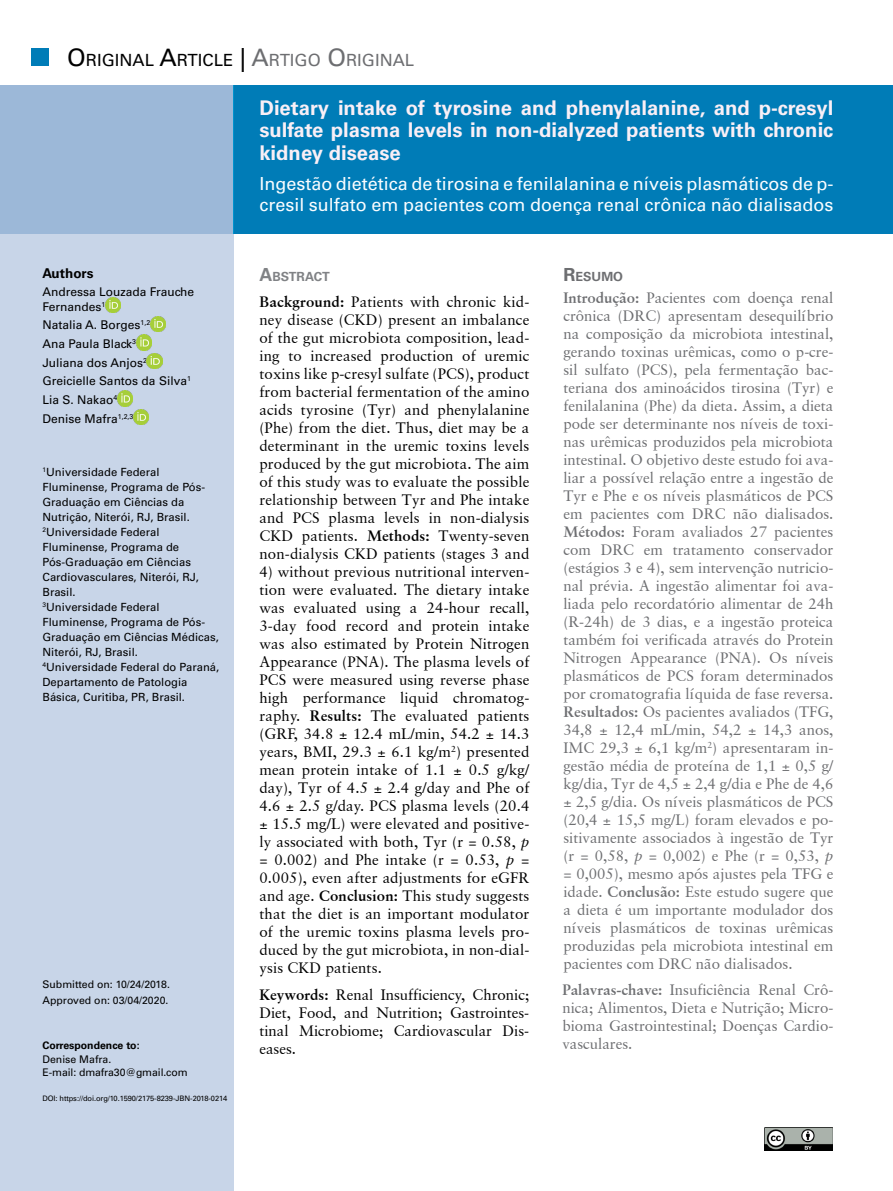
<style>
.page{position:relative;width:893px;height:1191px;background:#fff}
.page>*{position:absolute;margin:0;border:0;box-sizing:border-box;transform-origin:0 0}
.t1{font:700 20.25px/22.5px "Univers LT Std";color:#f9eff6;text-align:justify}
.t2{font:18px/21.6px "Univers LT Std";color:#fafdff}
.t3{font:16.8px "Univers LT Std";color:#000}
.t4{font:15px/18px "Garamond Retrospective S Si";color:#6d6e71;text-align:justify}
.t5{font:15px/18px "Garamond Retrospective S Si";letter-spacing:.01em;color:#000;text-align:justify}
.t6{font:700 13.5px "Univers LT Std";color:#000}
.t7{font:700 12.6px "Univers LT Std";color:#808285}
.t8{font:700 12.6px "Univers LT Std";color:#6d6e71}
.t9{font:12px/18.6px "Univers LT Std";color:#000}
.t10{font:11.25px/15px "Univers LT Std";color:#000}
.t11{font:10.5px/15.6px "Univers LT Std";color:#000}
.t12{font:700 10.5px "Univers LT Std";color:#000}
.t13{font:7.5px "Univers LT Std";letter-spacing:-.01em;color:#000}
.s1{font-size:24px}
.s2{font-size:24px;color:#6d6e71}
.s3{color:#6d6e71}
.s4{font-size:18px}
.s5{font-weight:700}
.s6{font-style:italic}
</style>
<div class="page">
<div style="left:0;top:234px;width:234px;height:957px;background:#c8d5e8"></div>
<div style="left:234px;top:85px;width:659px;height:149px;background:#007cb7"></div>
<div style="left:0;top:85px;width:234px;height:149px;background:#9cb8d8"></div>
<div style="left:32px;top:49px;width:17px;height:17px;background:#007cb7"></div>
<img style="left:106px;top:297px;width:15px;height:16px">
<img style="left:150px;top:316px;width:16px;height:16px">
<img style="left:136px;top:335px;width:15px;height:15px">
<img style="left:147px;top:353px;width:15px;height:16px">
<img style="left:117px;top:391px;width:16px;height:15px">
<img style="left:133px;top:409px;width:16px;height:16px">
<img style="left:764px;top:1127px;width:68px;height:23px">
<p class="t3" style="left:67px;top:50px;width:349px"><span class="s1">O</span>RIGINAL <span class="s1">A</span>RTICLE <span class="s1">|</span> <span class="s2">A</span><span class="s3">RTIGO</span> <span class="s2">O</span><span class="s3">RIGINAL</span></p>
<p class="t6" style="left:43px;top:265px;width:53px">Authors</p>
<p class="t9" style="left:43px;top:285px;width:153px;line-height:14.4px">Andressa Louzada Frauche<br>Fernandes<sup>1</sup></p>
<p class="t9" style="left:43px;top:316px;width:150px">Natalia A. Borges<sup>1,2<br></sup>Ana Paula Black<sup>3<br></sup>Juliana dos Anjos<sup>2<br></sup>Greicielle Santos da Silva<sup>1<br></sup>Lia S. Nakao<sup>4<br></sup>Denise Mafra<sup>1,2,3</sup></p>
<p class="t10" style="left:43px;top:464px;width:178px"><sup>1</sup>Universidade Federal<br>Fluminense, Programa de Pós-<br>Graduação em Ciências da<br>Nutrição, Niterói, RJ, Brasil.<br><sup>2</sup>Universidade Federal<br>Fluminense, Programa de<br>Pós-Graduação em Ciências<br>Cardiovasculares, Niterói, RJ,<br>Brasil.<br><sup>3</sup>Universidade Federal<br>Fluminense, Programa de Pós-<br>Graduação em Ciências Médicas,<br>Niterói, RJ, Brasil.<br><sup>4</sup>Universidade Federal do Paraná,<br>Departamento de Patologia<br>Básica, Curitiba, PR, Brasil.</p>
<p class="t11" style="left:43px;top:977px;width:129px">Submitted on: 10/24/2018.<br>Approved on: 03/04/2020.</p>
<p class="t12" style="left:43px;top:1039px;width:99px">Correspondence to:</p>
<p class="t11" style="left:43px;top:1052px;width:147px;line-height:13.5px">Denise Mafra.<br>E-mail: dmafra30@gmail.com</p>
<p class="t13" style="left:43px;top:1094px;width:186px">DOI: https://doi.org/10.1590/2175-8239-JBN-2018-0214</p>
<h1 class="t1" style="left:259px;top:96px;width:576px">Dietary intake of tyrosine and phenylalanine, and p-cresyl sulfate plasma levels in non-dialyzed patients with chronic kidney disease</h1>
<p class="t2" style="left:259px;top:172px;width:576px">Ingestão dietética de tirosina e fenilalanina e níveis plasmáticos de p&shy;cresil sulfato em pacientes com doença renal crônica não dialisados</p>
<p class="t7" style="left:259px;top:269px;width:72px"><span class="s4">A</span>BSTRACT</p>
<p class="t5" style="left:259px;top:293px;width:272px"><span class="s5">Background:</span> Patients with chronic kid&shy;ney disease (CKD) present an imbalance of the gut microbiota composition, lead&shy;ing to increased production of uremic toxins like p-cresyl sulfate (PCS), product from bacterial fermentation of the amino acids tyrosine (Tyr) and phenylalanine (Phe) from the diet. Thus, diet may be a determinant in the uremic toxins levels produced by the gut microbiota. The aim of this study was to evaluate the possible relationship between Tyr and Phe intake and PCS plasma levels in non-dialysis CKD patients. <span class="s5">Methods:</span> Twenty-seven non-dialysis CKD patients (stages 3 and</p>
<p class="t5" style="left:259px;top:563px;width:272px">4) without previous nutritional interven&shy;tion were evaluated. The dietary intake was evaluated using a 24-hour recall, 3-day food record and protein intake was also estimated by Protein Nitrogen Appearance (PNA). The plasma levels of PCS were measured using reverse phase high performance liquid chromatog&shy;raphy. <span class="s5">Results:</span> The evaluated patients (GRF, 34.8 ± 12.4 mL/min, 54.2 ± 14.3 years, BMI, 29.3 ± 6.1 kg/m<sup>2</sup>) presented mean protein intake of 1.1 ± 0.5 g/kg/ day), Tyr of 4.5 ± 2.4 g/day and Phe of 4.6 ± 2.5 g/day. PCS plasma levels (20.4 ± 15.5 mg/L) were elevated and positive&shy;ly associated with both, Tyr (r = 0.58, <span class="s6">p </span>= 0.002) and Phe intake (r = 0.53, <span class="s6">p</span> = 0.005), even after adjustments for eGFR and age. <span class="s5">Conclusion:</span> This study suggests that the diet is an important modulator of the uremic toxins plasma levels pro&shy;duced by the gut microbiota, in non-dial&shy;ysis CKD patients.</p>
<p class="t5" style="left:259px;top:986px;width:271px"><span class="s5">Keywords:</span> Renal Insufficiency, Chronic; Diet, Food, and Nutrition; Gastrointes&shy;tinal Microbiome; Cardiovascular Dis&shy;eases.</p>
<p class="t8" style="left:563px;top:269px;width:61px"><span class="s4">R</span>ESUMO</p>
<p class="t4" style="left:563px;top:289px;width:272px"><span class="s5">Introdução:</span> Pacientes com doença renal crônica (DRC) apresentam desequilíbrio na composição da microbiota intestinal, gerando toxinas urêmicas, como o p-cre&shy;sil sulfato (PCS), pela fermentação bac&shy;teriana dos aminoácidos tirosina (Tyr) e fenilalanina (Phe) da dieta. Assim, a dieta pode ser determinante nos níveis de toxi&shy;nas urêmicas produzidos pela microbiota intestinal. O objetivo deste estudo foi ava&shy;liar a possível relação entre a ingestão de Tyr e Phe e os níveis plasmáticos de PCS em pacientes com DRC não dialisados.<br><span class="s5">Métodos:</span> Foram avaliados 27 pacientes com DRC em tratamento conservador (estágios 3 e 4), sem intervenção nutricio&shy;nal prévia. A ingestão alimentar foi ava&shy;liada pelo recordatório alimentar de 24h (R-24h) de 3 dias, e a ingestão proteica também foi verificada através do Protein Nitrogen Appearance (PNA). Os níveis plasmáticos de PCS foram determinados por cromatografia líquida de fase reversa.<br><span class="s5">Resultados:</span> Os pacientes avaliados (TFG, 34,8 ± 12,4 mL/min, 54,2 ± 14,3 anos, IMC 29,3 ± 6,1 kg/m<sup>2</sup>) apresentaram in&shy;gestão média de proteína de 1,1 ± 0,5 g/ kg/dia, Tyr de 4,5 ± 2,4 g/dia e Phe de 4,6 ± 2,5 g/dia. Os níveis plasmáticos de PCS (20,4 ± 15,5 mg/L) foram elevados e po&shy;sitivamente associados à ingestão de Tyr (r = 0,58, <span class="s6">p</span> = 0,002) e Phe (r = 0,53, <span class="s6">p </span>= 0,005), mesmo após ajustes pela TFG e idade. <span class="s5">Conclusão:</span> Este estudo sugere que a dieta é um importante modulador dos níveis plasmáticos de toxinas urêmicas produzidas pela microbiota intestinal em pacientes com DRC não dialisados.</p>
<p class="t4" style="left:562px;top:980px;width:273px"><span class="s5">Palavras-chave:</span> Insuficiência Renal Crô&shy;nica; Alimentos, Dieta e Nutrição; Micro&shy;bioma Gastrointestinal; Doenças Cardio&shy;vasculares.</p>
</div>
